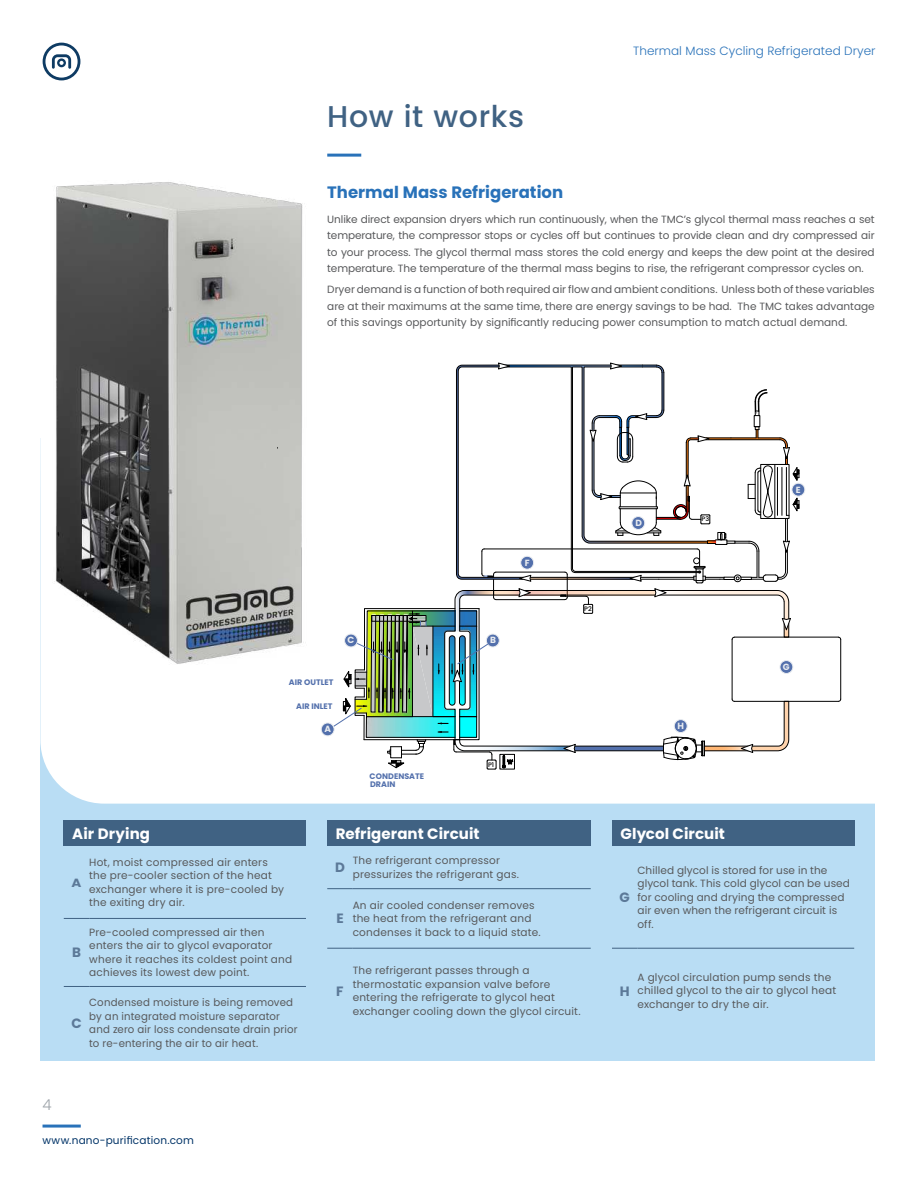
<style>
.page{position:relative;width:918px;height:1188px;background:#fff}
.page>*{position:absolute;margin:0;border:0;box-sizing:border-box;transform-origin:0 0}
.t1{font:500 30px "Poppins";letter-spacing:.02em;color:#406283}
.t2{font:700 16.5px "Poppins";color:#2972b9}
.t3{font:700 15px "Poppins";letter-spacing:.005em;color:#fff}
.t4{font:300 15px "Poppins";color:#9da3a9}
.t5{font:700 13.5px "Poppins";color:#5c7998}
.t6{font:300 12px "Poppins";color:#2972b9}
.t7{font:700 11.85px "Poppins";color:#5c7998;scale:1.14 1}
.t8{font:10.5px/13.5px "Poppins";letter-spacing:.015em;color:#57585a}
.t9{font:10.5px "Poppins";letter-spacing:.02em;color:#003367}
.t10{font:700 9px "Poppins";color:#e9ecf0}
.t11{font:700 7.95px/8.6px "Poppins";color:#5370ac}
.t12{font:500 6.45px "Poppins";color:#000}
</style>
<div class="page">
<svg style="left:52px;top:54px;width:19px;height:15px"></svg>
<div style="left:43px;top:43px;width:37px;height:37px;border:3px solid #0e3b63;border-radius:50%"></div>
<hr style="left:43px;top:1125px;width:38px;height:3px;background:#2972b9">
<div style="left:40px;top:438px;width:835px;height:622px;background:#b9ddf4"></div>
<div style="left:40px;top:438px;width:835px;height:366px;background:#fff"></div>
<div style="left:64px;top:821px;width:242px;height:25px;background:#406283"></div>
<svg style="left:64px;top:918px;width:25px;height:1px"></svg>
<hr style="left:89px;top:918px;width:217px;height:1px;background:#406283">
<svg style="left:64px;top:986px;width:25px;height:1px"></svg>
<hr style="left:89px;top:986px;width:217px;height:1px;background:#406283">
<div style="left:327px;top:821px;width:264px;height:25px;background:#406283"></div>
<svg style="left:327px;top:888px;width:26px;height:1px"></svg>
<hr style="left:353px;top:888px;width:238px;height:1px;background:#406283">
<svg style="left:327px;top:948px;width:26px;height:1px"></svg>
<hr style="left:353px;top:948px;width:238px;height:1px;background:#406283">
<div style="left:612px;top:821px;width:242px;height:25px;background:#406283"></div>
<svg style="left:612px;top:948px;width:26px;height:1px"></svg>
<hr style="left:638px;top:948px;width:216px;height:1px;background:#406283">
<img style="left:40px;top:182px;width:287px;height:493px">
<hr style="left:277px;top:426px;width:1px;height:145px;background:#000">
<hr style="left:734px;top:637px;width:104px;height:1px;background:#000">
<hr style="left:734px;top:701px;width:104px;height:1px;background:#000">
<hr style="left:840px;top:639px;width:1px;height:60px;background:#000">
<div style="left:792px;top:483px;width:13px;height:13px;background:#5370ac;border-radius:50%"></div>
<div style="left:792px;top:483px;width:13px;height:13px;border:1px solid #e9ecf0;border-radius:50%"></div>
<svg style="left:331px;top:362px;width:469px;height:408px"></svg>
<div style="left:345px;top:634px;width:12px;height:13px;background:#5370ac;border-radius:50%"></div>
<div style="left:344px;top:634px;width:14px;height:13px;border:1px solid #e9ecf0;border-radius:50%"></div>
<div style="left:321px;top:723px;width:13px;height:13px;background:#5370ac;border-radius:50%"></div>
<div style="left:321px;top:723px;width:13px;height:13px;border:1px solid #e9ecf0;border-radius:50%"></div>
<hr style="left:327px;top:154px;width:34px;height:3px;background:#2972b9">
<h1 class="t1" style="left:327px;top:99px;width:198px">How it works</h1>
<p class="t6" style="left:633px;top:44px;width:244px">Thermal Mass Cycling Refrigerated Dryer</p>
<h2 class="t2" style="left:327px;top:183px;width:238px">Thermal Mass Refrigeration</h2>
<p class="t8" style="left:327px;top:211px;width:549px;line-height:16.5px;text-align:justify">Unlike direct expansion dryers which run continuously, when the TMC’s glycol thermal mass reaches a set temperature, the compressor stops or cycles off but continues to provide clean and dry compressed air to your process. The glycol thermal mass stores the cold energy and keeps the dew point at the desired temperature. The temperature of the thermal mass begins to rise, the refrigerant compressor cycles on.</p>
<p class="t8" style="left:327px;top:281px;width:549px;line-height:16.5px;text-align:justify">Dryer demand is a function of both required air flow and ambient conditions. Unless both of these variables are at their maximums at the same time, there are energy savings to be had. The TMC takes advantage of this savings opportunity by significantly reducing power consumption to match actual demand.</p>
<p class="t11" style="left:289px;top:678px;width:46px">AIR OUTLET</p>
<p class="t11" style="left:296px;top:702px;width:38px">AIR INLET</p>
<p class="t10" style="left:324px;top:724px;width:8px">A</p>
<p class="t10" style="left:348px;top:635px;width:8px">C</p>
<p class="t11" style="left:370px;top:772px;width:56px">CONDENSATE<br>DRAIN</p>
<p class="t10" style="left:490px;top:635px;width:7px">B</p>
<p class="t10" style="left:525px;top:557px;width:6px">F</p>
<p class="t12" style="left:488px;top:761px;width:8px">P1</p>
<p class="t12" style="left:584px;top:605px;width:9px">P2</p>
<h3 class="t3" style="left:72px;top:825px;width:79px">Air Drying</h3>
<p class="t7" style="left:72px;top:876px;width:10px">A</p>
<p class="t8" style="left:89px;top:855px;width:196px">Hot, moist compressed air enters the pre-cooler section of the heat exchanger where it is pre-cooled by the exiting dry air.</p>
<h3 class="t4" style="left:43px;top:1096px;width:11px">4</h3>
<p class="t5" style="left:72px;top:945px;width:10px">B</p>
<p class="t5" style="left:71px;top:1015px;width:12px">C</p>
<p class="t8" style="left:89px;top:925px;width:204px">Pre-cooled compressed air then enters the air to glycol evaporator where it reaches its coldest point and achieves its lowest dew point.</p>
<p class="t8" style="left:89px;top:996px;width:210px">Condensed moisture is being removed by an integrated moisture separator and zero air loss condensate drain prior to re-entering the air to air heat.</p>
<p class="t9" style="left:43px;top:1134px;width:153px">www.nano-purification.com</p>
<h3 class="t3" style="left:336px;top:825px;width:145px">Refrigerant Circuit</h3>
<p class="t5" style="left:335px;top:859px;width:11px">D</p>
<p class="t8" style="left:353px;top:854px;width:168px">The refrigerant compressor pressurizes the refrigerant gas.</p>
<p class="t5" style="left:336px;top:911px;width:9px">E</p>
<p class="t8" style="left:353px;top:898px;width:189px">An air cooled condenser removes the heat from the refrigerant and condenses it back to a liquid state.</p>
<p class="t5" style="left:336px;top:983px;width:9px">F</p>
<p class="t8" style="left:353px;top:964px;width:229px">The refrigerant passes through a thermostatic expansion valve before entering the refrigerate to glycol heat exchanger cooling down the glycol circuit.</p>
<p class="t10" style="left:635px;top:518px;width:8px">D</p>
<p class="t12" style="left:702px;top:515px;width:9px">P3</p>
<p class="t10" style="left:677px;top:721px;width:8px">H</p>
<h3 class="t3" style="left:621px;top:825px;width:106px">Glycol Circuit</h3>
<p class="t10" style="left:796px;top:484px;width:6px">E</p>
<p class="t10" style="left:783px;top:662px;width:8px">G</p>
<p class="t5" style="left:620px;top:889px;width:12px">G</p>
<p class="t8" style="left:638px;top:863px;width:214px">Chilled glycol is stored for use in the glycol tank. This cold glycol can be used for cooling and drying the compressed air even when the refrigerant circuit is off.</p>
<p class="t5" style="left:620px;top:983px;width:11px">H</p>
<p class="t8" style="left:638px;top:971px;width:200px">A glycol circulation pump sends the chilled glycol to the air to glycol heat exchanger to dry the air.</p>
</div>
